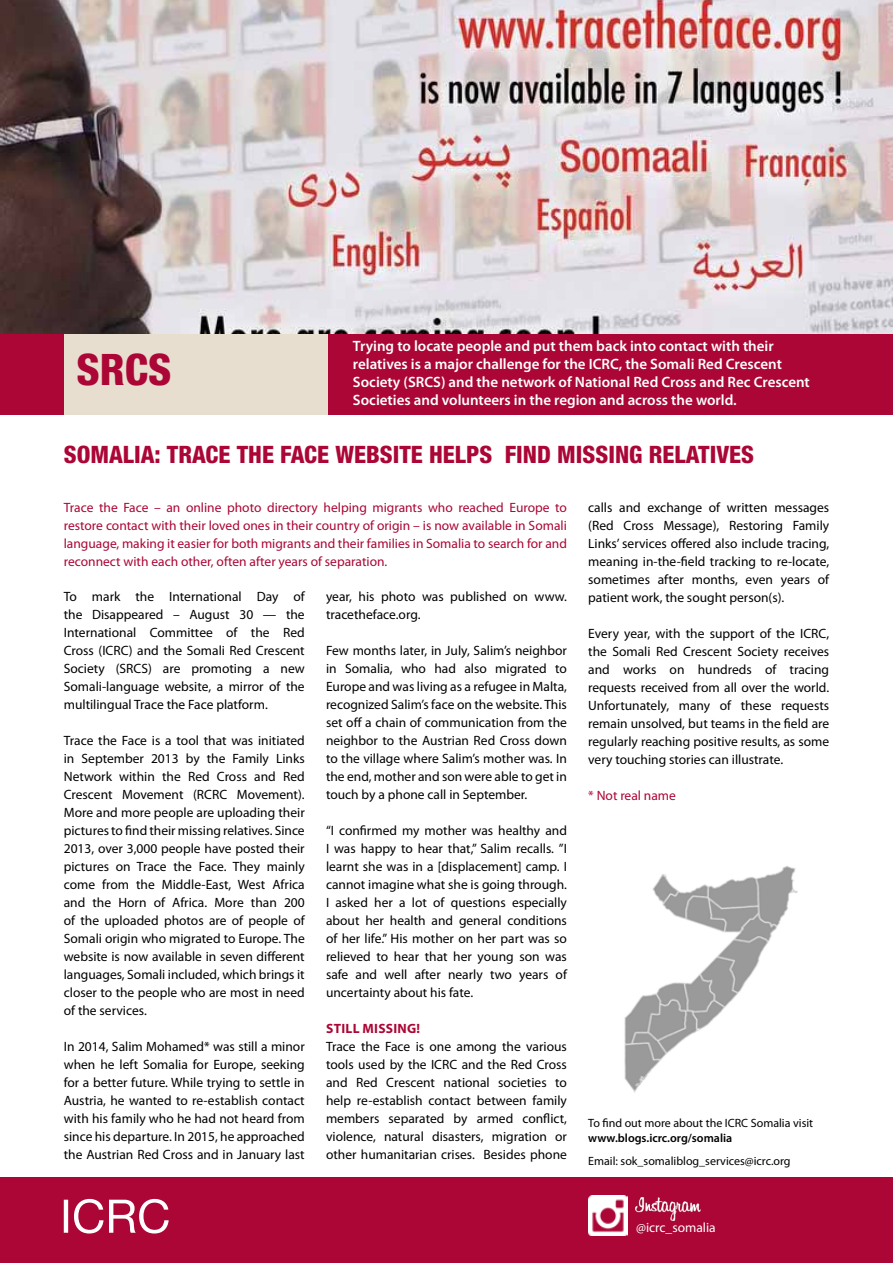
<style>
.page{position:relative;width:893px;height:1263px;background:#fff}
.page>*{position:absolute;margin:0;border:0;box-sizing:border-box;transform-origin:0 0}
.t1{font:800 condensed 43.5px "Helvetica Neue LT Std";color:#ab0635}
.t2{font:800 condensed 24px "Helvetica Neue LT Std";color:#ab0635}
.t3{font:600 15px/18px "Myriad Pro";color:#fff}
.t4{font:13.5px/18px "Myriad Pro";color:#000;text-align:justify}
.t5{font:13.5px/18px "Myriad Pro";color:#ab0635;text-align:justify}
.t6{font:13.5px "Myriad Pro";color:#fff}
.t7{font:700 13.5px "Myriad Pro";letter-spacing:.02em;color:#ab0635}
.t8{font:12px "Myriad Pro";color:#000}
.t9{font:600 12px "Myriad Pro";color:#000}
</style>
<div class="page">
<img style="left:0;top:0;width:893px;height:334px">
<div style="left:0;top:334px;width:893px;height:81px;background:#ab0635"></div>
<div style="left:64px;top:334px;width:263px;height:81px;background:#e7ded0"></div>
<div style="left:0;top:1178px;width:893px;height:85px;background:#ab0635"></div>
<img style="left:588px;top:1195px;width:40px;height:40px">
<svg style="left:64px;top:1199px;width:105px;height:34px"></svg>
<img style="left:636px;top:1198px;width:65px;height:22px">
<img style="left:624px;top:866px;width:174px;height:227px">
<h1 class="t1" style="left:77px;top:343px;width:97px">SRCS</h1>
<p class="t3" style="left:353px;top:337px;width:458px">Trying to locate people and put them back into contact with their relatives is a major challenge for the ICRC, the Somali Red Crescent Society (SRCS) and the network of National Red Cross and Rec Crescent Societies and volunteers in the region and across the world.</p>
<h2 class="t2" style="left:64px;top:439px;width:690px">SOMALIA: TRACE THE FACE WEBSITE HELPS FIND MISSING RELATIVES</h2>
<p class="t5" style="left:64px;top:498px;width:505px">Trace the Face – an online photo directory helping migrants who reached Europe to restore contact with their loved ones in their country of origin – is now available in Somali language, making it easier for both migrants and their families in Somalia to search for and reconnect with each other, often after years of separation.</p>
<p class="t4" style="left:64px;top:587px;width:242px">To mark the International Day of the Disappeared – August 30 — the International Committee of the Red Cross (ICRC) and the Somali Red Crescent Society (SRCS) are promoting a new Somali-language website, a mirror of the multilingual Trace the Face platform.</p>
<p class="t4" style="left:64px;top:731px;width:242px">Trace the Face is a tool that was initiated in September 2013 by the Family Links Network within the Red Cross and Red Crescent Movement (RCRC Movement).<br>More and more people are uploading their pictures to find their missing relatives. Since 2013, over 3,000 people have posted their pictures on Trace the Face. They mainly come from the Middle-East, West Africa and the Horn of Africa. More than 200 of the uploaded photos are of people of Somali origin who migrated to Europe. The website is now available in seven different languages, Somali included, which brings it closer to the people who are most in need of the services.</p>
<p class="t4" style="left:64px;top:1037px;width:242px">In 2014, Salim Mohamed* was still a minor when he left Somalia for Europe, seeking for a better future. While trying to settle in Austria, he wanted to re-establish contact with his family who he had not heard from since his departure. In 2015, he approached the Austrian Red Cross and in January last</p>
<p class="t4" style="left:326px;top:587px;width:242px">year, his photo was published on www. tracetheface.org.</p>
<p class="t4" style="left:326px;top:641px;width:242px">Few months later, in July, Salim’s neighbor in Somalia, who had also migrated to Europe and was living as a refugee in Malta, recognized Salim’s face on the website. This set off a chain of communication from the neighbor to the Austrian Red Cross down to the village where Salim’s mother was. In the end, mother and son were able to get in touch by a phone call in September.</p>
<p class="t4" style="left:326px;top:821px;width:242px">“I confirmed my mother was healthy and I was happy to hear that,” Salim recalls. ”I learnt she was in a [displacement] camp. I cannot imagine what she is going through.<br>I asked her a lot of questions especially about her health and general conditions of her life.” His mother on her part was so relieved to hear that her young son was safe and well after nearly two years of uncertainty about his fate.</p>
<p class="t7" style="left:326px;top:1020px;width:96px">STILL MISSING!</p>
<p class="t4" style="left:326px;top:1037px;width:242px">Trace the Face is one among the various tools used by the ICRC and the Red Cross and Red Crescent national societies to help re-establish contact between family members separated by armed conflict, violence, natural disasters, migration or other humanitarian crises. Besides phone</p>
<p class="t4" style="left:588px;top:498px;width:242px">calls and exchange of written messages (Red Cross Message), Restoring Family Links’ services offered also include tracing, meaning in-the-field tracking to re-locate, sometimes after months, even years of patient work, the sought person(s).</p>
<p class="t4" style="left:588px;top:624px;width:242px">Every year, with the support of the ICRC, the Somali Red Crescent Society receives and works on hundreds of tracing requests received from all over the world.<br>Unfortunately, many of these requests remain unsolved, but teams in the field are regularly reaching positive results, as some very touching stories can illustrate.</p>
<p class="t5" style="left:588px;top:786px;width:89px">* Not real name</p>
<p class="t8" style="left:588px;top:1116px;width:226px">To find out more about the ICRC Somalia visit</p>
<p class="t9" style="left:588px;top:1130px;width:146px">www.blogs.icrc.org/somalia</p>
<p class="t8" style="left:588px;top:1153px;width:204px">Email: sok_somaliblog_services@icrc.org</p>
<p class="t6" style="left:636px;top:1219px;width:81px">@icrc_somalia</p>
</div>
